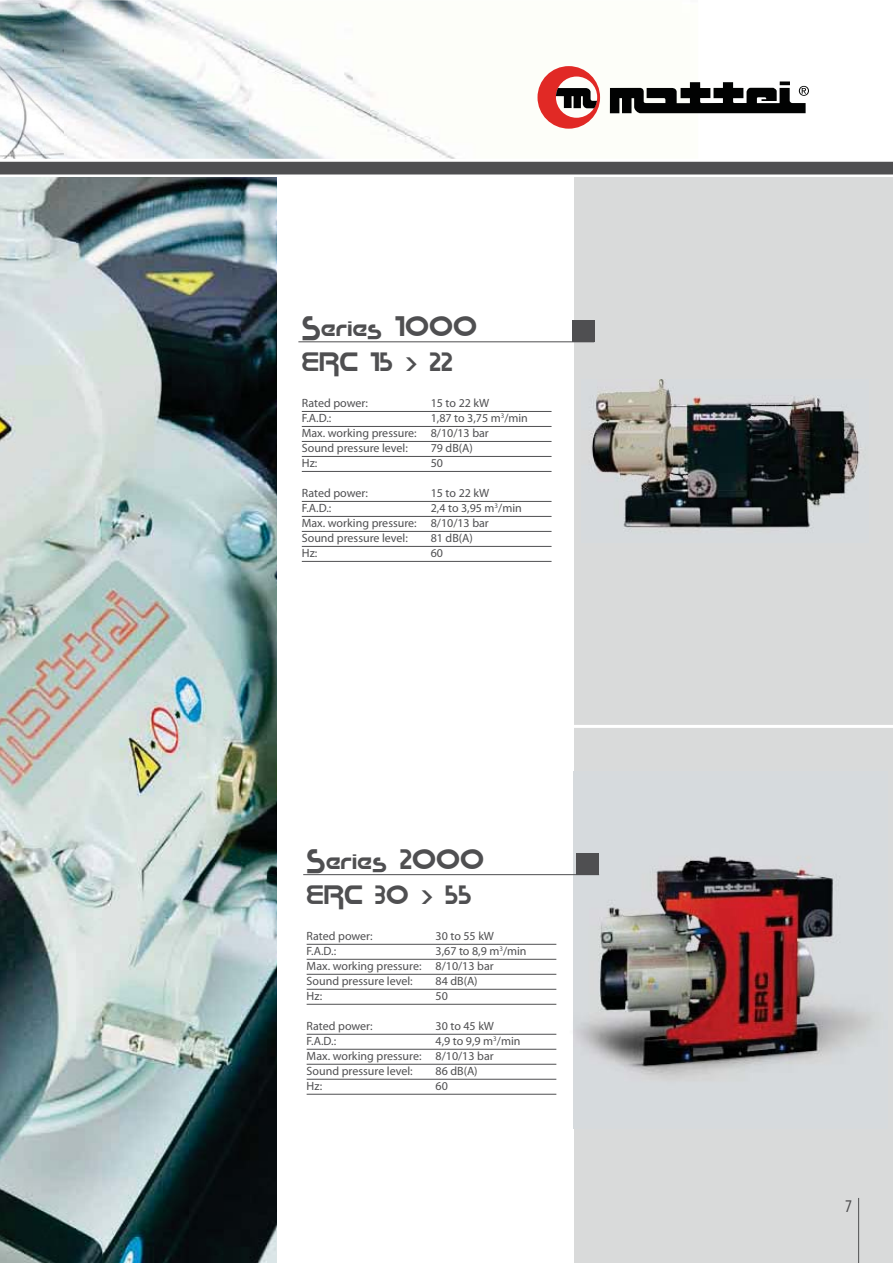
<style>
.page{position:relative;width:893px;height:1263px;background:#fff}
.page>*{position:absolute;margin:0;border:0;box-sizing:border-box;transform-origin:0 0}
.t1{font:25.5px "Cupertino";color:#4f4f51}
.t2{font:24px "Cupertino";color:#4f4f51}
.t3{font:condensed 18px "Myriad Pro";color:#4f4f51}
.t4{font:12px/15px "Myriad Pro";color:#4f4f51}
</style>
<div class="page">
<img style="left:64px;top:0;width:634px;height:157px">
<img style="left:0;top:0;width:64px;height:157px">
<svg style="left:537px;top:66px;width:63px;height:63px"></svg>
<hr style="left:780px;top:81px;width:10px;height:4px;background:#7e7f7f">
<svg style="left:610px;top:82px;width:199px;height:31px"></svg>
<svg style="left:0;top:157px;width:893px;height:22px"></svg>
<div style="left:574px;top:178px;width:319px;height:1085px;background:#d9dada"></div>
<hr style="left:0;top:725px;width:893px;height:3px;background:#fff">
<img style="left:0;top:177px;width:276px;height:1086px">
<hr style="left:858px;top:1198px;width:1px;height:65px;background:#4f4f51">
<img style="left:591px;top:380px;width:269px;height:152px">
<img style="left:526px;top:771px;width:345px;height:357px">
<hr style="left:298px;top:341px;width:296px;height:1px;background:#4f4f51">
<div style="left:572px;top:320px;width:22px;height:22px;background:#4f4f51"></div>
<hr style="left:302px;top:411px;width:249px;height:1px;background:#4f4f51">
<hr style="left:302px;top:426px;width:249px;height:1px;background:#4f4f51">
<hr style="left:302px;top:441px;width:249px;height:1px;background:#4f4f51">
<hr style="left:302px;top:456px;width:249px;height:1px;background:#4f4f51">
<hr style="left:302px;top:471px;width:249px;height:1px;background:#4f4f51">
<hr style="left:302px;top:501px;width:249px;height:1px;background:#4f4f51">
<hr style="left:302px;top:516px;width:249px;height:1px;background:#4f4f51">
<hr style="left:302px;top:531px;width:249px;height:1px;background:#4f4f51">
<hr style="left:302px;top:546px;width:249px;height:1px;background:#4f4f51">
<hr style="left:302px;top:561px;width:249px;height:1px;background:#4f4f51">
<hr style="left:303px;top:874px;width:296px;height:1px;background:#4f4f51">
<div style="left:576px;top:853px;width:23px;height:22px;background:#4f4f51"></div>
<hr style="left:307px;top:944px;width:249px;height:1px;background:#4f4f51">
<hr style="left:307px;top:959px;width:249px;height:1px;background:#4f4f51">
<hr style="left:307px;top:974px;width:249px;height:1px;background:#4f4f51">
<hr style="left:307px;top:989px;width:249px;height:1px;background:#4f4f51">
<hr style="left:307px;top:1004px;width:249px;height:1px;background:#4f4f51">
<hr style="left:307px;top:1034px;width:249px;height:1px;background:#4f4f51">
<hr style="left:307px;top:1049px;width:249px;height:1px;background:#4f4f51">
<hr style="left:307px;top:1064px;width:249px;height:1px;background:#4f4f51">
<hr style="left:307px;top:1079px;width:249px;height:1px;background:#4f4f51">
<hr style="left:307px;top:1094px;width:249px;height:1px;background:#4f4f51">
<h1 class="t1" style="left:302px;top:313px;width:177px">Series 1OOO</h1>
<h2 class="t2" style="left:302px;top:349px;width:153px">ERC 15 &gt; 22</h2>
<p class="t4" style="left:302px;top:396px;width:68px">Rated power:</p>
<p class="t4" style="left:431px;top:396px;width:60px">15 to 22 kW</p>
<p class="t4" style="left:302px;top:411px;width:31px">F.A.D.:</p>
<p class="t4" style="left:302px;top:411px;width:228px;text-indent:129px">1,87 to 3,75 m<sup>3</sup>/min<br>Max. working pressure: 8/10/13 bar<br>Sound pressure level:</p>
<p class="t4" style="left:431px;top:441px;width:44px">79 dB(A)</p>
<p class="t4" style="left:302px;top:456px;width:17px">Hz:</p>
<p class="t4" style="left:431px;top:456px;width:14px">50</p>
<p class="t4" style="left:302px;top:486px;width:68px">Rated power:</p>
<p class="t4" style="left:431px;top:486px;width:60px">15 to 22 kW</p>
<p class="t4" style="left:302px;top:501px;width:31px">F.A.D.:</p>
<p class="t4" style="left:302px;top:501px;width:221px;text-indent:129px">2,4 to 3,95 m<sup>3</sup>/min<br>Max. working pressure: 8/10/13 bar<br>Sound pressure level:</p>
<p class="t4" style="left:431px;top:531px;width:44px">81 dB(A)</p>
<p class="t4" style="left:302px;top:546px;width:17px">Hz:</p>
<p class="t4" style="left:431px;top:546px;width:14px">60</p>
<h1 class="t1" style="left:307px;top:846px;width:179px">Series 2OOO</h1>
<h2 class="t2" style="left:307px;top:881px;width:166px">ERC 3O &gt; 55</h2>
<p class="t4" style="left:307px;top:929px;width:68px">Rated power:</p>
<p class="t4" style="left:436px;top:929px;width:60px">30 to 55 kW</p>
<p class="t4" style="left:307px;top:944px;width:31px">F.A.D.:</p>
<p class="t4" style="left:307px;top:944px;width:221px;text-indent:129px">3,67 to 8,9 m<sup>3</sup>/min<br>Max. working pressure: 8/10/13 bar<br>Sound pressure level:</p>
<p class="t4" style="left:436px;top:974px;width:44px">84 dB(A)</p>
<p class="t4" style="left:307px;top:989px;width:17px">Hz:</p>
<p class="t4" style="left:436px;top:989px;width:14px">50</p>
<p class="t4" style="left:307px;top:1019px;width:68px">Rated power:</p>
<p class="t4" style="left:436px;top:1019px;width:60px">30 to 45 kW</p>
<p class="t4" style="left:307px;top:1034px;width:31px">F.A.D.:</p>
<p class="t4" style="left:307px;top:1034px;width:215px;text-indent:129px">4,9 to 9,9 m<sup>3</sup>/min<br>Max. working pressure: 8/10/13 bar<br>Sound pressure level:</p>
<p class="t4" style="left:436px;top:1064px;width:44px">86 dB(A)</p>
<p class="t4" style="left:307px;top:1079px;width:17px">Hz:</p>
<p class="t4" style="left:436px;top:1079px;width:14px">60</p>
<h3 class="t3" style="left:845px;top:1199px;width:8px">7</h3>
</div>
